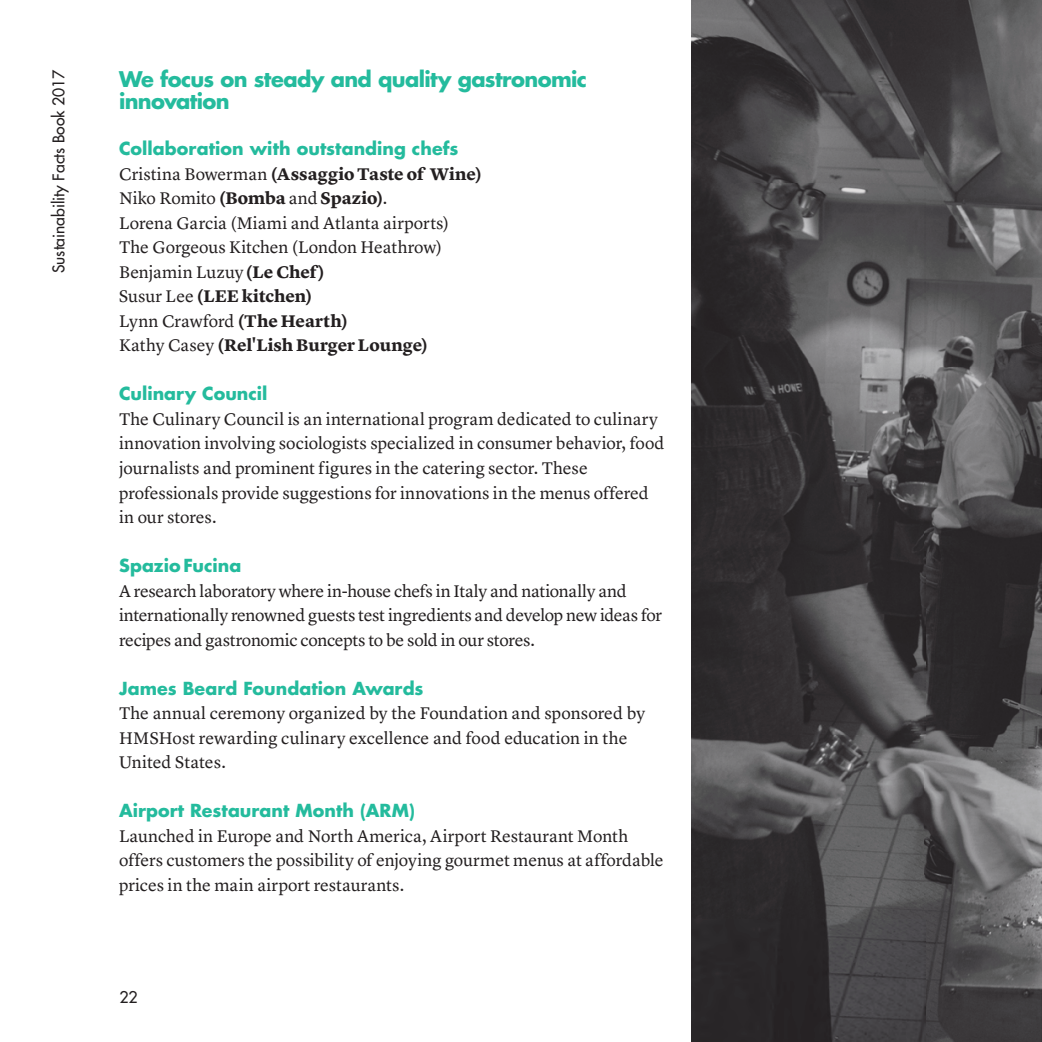
<style>
.page{position:relative;width:1042px;height:1042px;background:#fff}
.page>*{position:absolute;margin:0;border:0;box-sizing:border-box;transform-origin:0 0}
.t1{font:700 21px/22.1px "Futura Std";letter-spacing:-.03em;color:#24bb9d}
.t2{font:17.5px/24.5px "Lyon Text";color:#231f20}
.t3{font:17.5px/24.5px "Lyon Text";letter-spacing:-.02em;color:#231f20}
.t4{font:700 17.5px "Futura Std";letter-spacing:.005em;color:#24bb9d}
.t5{font:500 15.75px "Futura Std";color:#231f20}
.s1{font-weight:700}
</style>
<div class="page">
<img style="left:691px;top:0;width:351px;height:1042px">
<p class="t5" style="left:49px;top:273px;width:205px;rotate:-90deg">Sustainability Facts Book 2017</p>
<p class="t1" style="left:119px;top:68px;width:469px">We focus on steady and quality gastronomic innovation</p>
<p class="t4" style="left:119px;top:137px;width:341px">Collaboration with outstanding chefs</p>
<p class="t2" style="left:119px;top:160px;width:364px">Cristina Bowerman <span class="s1">(Assaggio Taste of Wine)<br></span>Niko Romito <span class="s1">(Bomba</span> and <span class="s1">Spazio)</span>.<br>Lorena Garcia (Miami and Atlanta airports)<br>The Gorgeous Kitchen (London Heathrow)<br>Benjamin Luzuy <span class="s1">(Le Chef)<br></span>Susur Lee <span class="s1">(LEE kitchen)<br></span>Lynn Crawford <span class="s1">(The Hearth)<br></span>Kathy Casey <span class="s1">(Rel'Lish Burger Lounge)</span></p>
<p class="t4" style="left:119px;top:382px;width:150px">Culinary Council</p>
<p class="t2" style="left:119px;top:405px;width:547px">The Culinary Council is an international program dedicated to culinary innovation involving sociologists specialized in consumer behavior, food journalists and prominent figures in the catering sector. These professionals provide suggestions for innovations in the menus offered in our stores.</p>
<p class="t4" style="left:119px;top:554px;width:124px">Spazio Fucina</p>
<p class="t3" style="left:119px;top:577px;width:544px">A research laboratory where in-house chefs in Italy and nationally and internationally renowned guests test ingredients and develop new ideas for recipes and gastronomic concepts to be sold in our stores.</p>
<p class="t4" style="left:119px;top:676px;width:306px">James Beard Foundation Awards</p>
<p class="t2" style="left:119px;top:699px;width:527px">The annual ceremony organized by the Foundation and sponsored by<br>HMSHost rewarding culinary excellence and food education in the<br>United States.</p>
<p class="t4" style="left:119px;top:799px;width:297px">Airport Restaurant Month (ARM)</p>
<p class="t2" style="left:119px;top:822px;width:546px">Launched in Europe and North America, Airport Restaurant Month offers customers the possibility of enjoying gourmet menus at affordable prices in the main airport restaurants.</p>
<p class="t5" style="left:119px;top:987px;width:20px">22</p>
</div>
